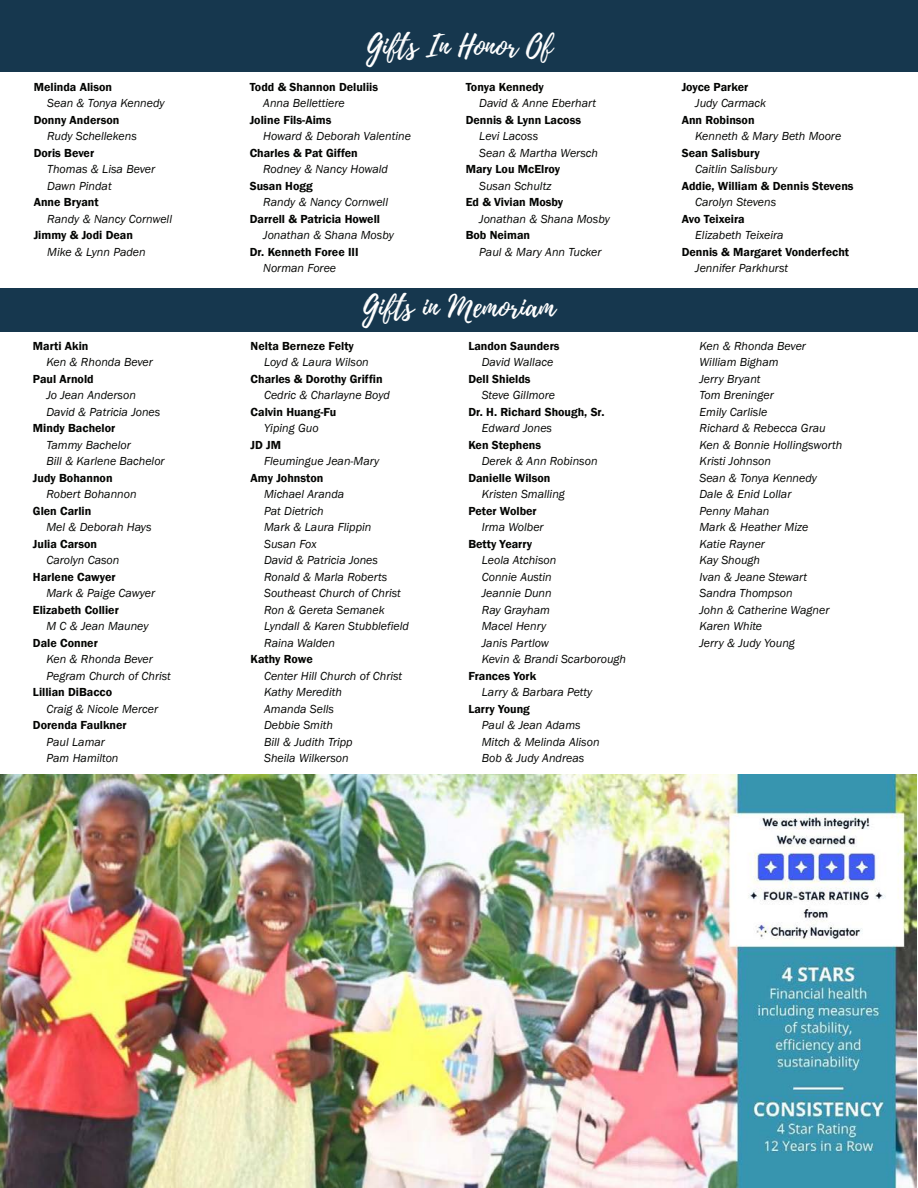
<style>
.page{position:relative;width:918px;height:1188px;background:#fff}
.page>*{position:absolute;margin:0;border:0;box-sizing:border-box;transform-origin:0 0}
.Intro_Paragraph{font:30px "Playlist Script";color:#fff}
.Text{font:italic 12px/16.5px "Franklin Gothic";color:#040503}
.Text-2{font:600 12px "Franklin Gothic";color:#040503}
</style>
<div class="page">
<div style="left:0;top:0;width:918px;height:71px;background:#16374e"></div>
<div style="left:0;top:288px;width:918px;height:44px;background:#16374e"></div>
<img style="left:0;top:775px;width:916px;height:413px">
<p class="Text-2" style="left:34px;top:79px;width:80px">Melinda Alison</p>
<p class="Text" style="left:47px;top:95px;width:119px">Sean &amp; Tonya Kennedy</p>
<p class="Text-2" style="left:34px;top:112px;width:87px">Donny Anderson</p>
<p class="Text" style="left:47px;top:128px;width:91px">Rudy Schellekens</p>
<p class="Text-2" style="left:34px;top:145px;width:62px">Doris Bever</p>
<p class="Text" style="left:47px;top:161px;width:109px">Thomas &amp; Lisa Bever<br>Dawn Pindat</p>
<p class="Text-2" style="left:34px;top:195px;width:66px">Anne Bryant</p>
<p class="Text" style="left:47px;top:211px;width:126px">Randy &amp; Nancy Cornwell</p>
<p class="Text-2" style="left:34px;top:228px;width:101px">Jimmy &amp; Jodi Dean</p>
<p class="Text" style="left:47px;top:244px;width:100px">Mike &amp; Lynn Paden</p>
<p class="Text-2" style="left:33px;top:339px;width:57px">Marti Akin</p>
<p class="Text" style="left:46px;top:354px;width:108px">Ken &amp; Rhonda Bever</p>
<p class="Text-2" style="left:33px;top:372px;width:62px">Paul Arnold</p>
<p class="Text" style="left:46px;top:387px;width:115px">Jo Jean Anderson<br>David &amp; Patricia Jones</p>
<p class="Text-2" style="left:33px;top:421px;width:84px">Mindy Bachelor</p>
<p class="Text" style="left:46px;top:437px;width:120px">Tammy Bachelor<br>Bill &amp; Karlene Bachelor</p>
<p class="Text-2" style="left:33px;top:471px;width:81px">Judy Bohannon</p>
<p class="Text" style="left:46px;top:486px;width:92px">Robert Bohannon</p>
<p class="Text-2" style="left:33px;top:504px;width:60px">Glen Carlin</p>
<p class="Text" style="left:46px;top:519px;width:107px">Mel &amp; Deborah Hays</p>
<p class="Text-2" style="left:33px;top:537px;width:66px">Julia Carson</p>
<p class="Text" style="left:46px;top:552px;width:74px">Carolyn Cason</p>
<p class="Text-2" style="left:33px;top:570px;width:84px">Harlene Cawyer</p>
<p class="Text" style="left:46px;top:585px;width:110px">Mark &amp; Paige Cawyer</p>
<p class="Text-2" style="left:33px;top:603px;width:87px">Elizabeth Collier</p>
<p class="Text" style="left:46px;top:618px;width:103px">M C &amp; Jean Mauney</p>
<p class="Text-2" style="left:33px;top:636px;width:66px">Dale Conner</p>
<p class="Text" style="left:46px;top:651px;width:126px">Ken &amp; Rhonda Bever<br>Pegram Church of Christ</p>
<p class="Text-2" style="left:33px;top:685px;width:81px">Lillian DiBacco</p>
<p class="Text" style="left:46px;top:701px;width:113px">Craig &amp; Nicole Mercer</p>
<p class="Text-2" style="left:33px;top:718px;width:95px">Dorenda Faulkner</p>
<p class="Text" style="left:46px;top:734px;width:74px">Paul Lamar<br>Pam Hamilton</p>
<p class="Intro_Paragraph" style="left:366px;top:24px;width:188px">Gifts In Honor Of</p>
<p class="Text-2" style="left:250px;top:79px;width:130px">Todd &amp; Shannon Deluliis</p>
<p class="Text" style="left:263px;top:95px;width:83px">Anna Bellettiere</p>
<p class="Text-2" style="left:250px;top:112px;width:83px">Joline Fils-Aims</p>
<p class="Text" style="left:263px;top:128px;width:149px">Howard &amp; Deborah Valentine</p>
<p class="Text-2" style="left:250px;top:145px;width:110px">Charles &amp; Pat Giffen</p>
<p class="Text" style="left:263px;top:161px;width:126px">Rodney &amp; Nancy Howald</p>
<p class="Text-2" style="left:250px;top:178px;width:64px">Susan Hogg</p>
<p class="Text" style="left:263px;top:194px;width:126px">Randy &amp; Nancy Cornwell</p>
<p class="Text-2" style="left:250px;top:211px;width:132px">Darrell &amp; Patricia Howell</p>
<p class="Text" style="left:263px;top:227px;width:132px">Jonathan &amp; Shana Mosby</p>
<p class="Text-2" style="left:250px;top:244px;width:110px">Dr. Kenneth Foree III</p>
<p class="Text" style="left:263px;top:260px;width:74px">Norman Foree</p>
<p class="Text-2" style="left:466px;top:79px;width:80px">Tonya Kennedy</p>
<p class="Text" style="left:479px;top:95px;width:119px">David &amp; Anne Eberhart</p>
<p class="Text-2" style="left:466px;top:112px;width:117px">Dennis &amp; Lynn Lacoss</p>
<p class="Text" style="left:479px;top:128px;width:120px">Levi Lacoss<br>Sean &amp; Martha Wersch</p>
<p class="Text-2" style="left:466px;top:162px;width:96px">Mary Lou McElroy</p>
<p class="Text" style="left:479px;top:178px;width:74px">Susan Schultz</p>
<p class="Text-2" style="left:466px;top:195px;width:99px">Ed &amp; Vivian Mosby</p>
<p class="Text" style="left:479px;top:211px;width:132px">Jonathan &amp; Shana Mosby</p>
<p class="Text-2" style="left:466px;top:228px;width:66px">Bob Neiman</p>
<p class="Text" style="left:479px;top:244px;width:124px">Paul &amp; Mary Ann Tucker</p>
<p class="Intro_Paragraph" style="left:362px;top:285px;width:194px">Gifts in Memoriam</p>
<p class="Text-2" style="left:251px;top:339px;width:105px">Nelta Berneze Felty</p>
<p class="Text" style="left:264px;top:354px;width:106px">Loyd &amp; Laura Wilson</p>
<p class="Text-2" style="left:251px;top:372px;width:133px">Charles &amp; Dorothy Griffin</p>
<p class="Text" style="left:264px;top:387px;width:127px">Cedric &amp; Charlayne Boyd</p>
<p class="Text-2" style="left:251px;top:405px;width:87px">Calvin Huang-Fu</p>
<p class="Text" style="left:264px;top:420px;width:56px">Yiping Guo</p>
<p class="Text-2" style="left:251px;top:438px;width:32px">JD JM</p>
<p class="Text" style="left:264px;top:453px;width:117px">Fleumingue Jean-Mary</p>
<p class="Text-2" style="left:251px;top:471px;width:74px">Amy Johnston</p>
<p class="Text" style="left:264px;top:486px;width:146px">Michael Aranda<br>Pat Dietrich<br>Mark &amp; Laura Flippin<br>Susan Fox<br>David &amp; Patricia Jones<br>Ronald &amp; Marla Roberts<br>Southeast Church of Christ<br>Ron &amp; Gereta Semanek<br>Lyndall &amp; Karen Stubblefield<br>Raina Walden</p>
<p class="Text-2" style="left:251px;top:652px;width:64px">Kathy Rowe</p>
<p class="Text" style="left:264px;top:668px;width:140px">Center Hill Church of Christ<br>Kathy Meredith<br>Amanda Sells<br>Debbie Smith<br>Bill &amp; Judith Tripp<br>Sheila Wilkerson</p>
<p class="Text-2" style="left:468px;top:339px;width:93px">Landon Saunders</p>
<p class="Text" style="left:482px;top:354px;width:73px">David Wallace</p>
<p class="Text-2" style="left:468px;top:372px;width:64px">Dell Shields</p>
<p class="Text" style="left:482px;top:387px;width:75px">Steve Gillmore</p>
<p class="Text-2" style="left:468px;top:405px;width:138px">Dr. H. Richard Shough, Sr.</p>
<p class="Text" style="left:482px;top:420px;width:72px">Edward Jones</p>
<p class="Text-2" style="left:468px;top:438px;width:74px">Ken Stephens</p>
<p class="Text" style="left:482px;top:453px;width:117px">Derek &amp; Ann Robinson</p>
<p class="Text-2" style="left:468px;top:471px;width:84px">Danielle Wilson</p>
<p class="Text" style="left:482px;top:486px;width:85px">Kristen Smalling</p>
<p class="Text-2" style="left:468px;top:504px;width:70px">Peter Wolber</p>
<p class="Text" style="left:482px;top:519px;width:63px">Irma Wolber</p>
<p class="Text-2" style="left:468px;top:537px;width:65px">Betty Yearry</p>
<p class="Text" style="left:482px;top:552px;width:146px">Leola Atchison<br>Connie Austin<br>Jeannie Dunn<br>Ray Grayham<br>Macel Henry<br>Janis Partlow<br>Kevin &amp; Brandi Scarborough</p>
<p class="Text-2" style="left:468px;top:669px;width:69px">Frances York</p>
<p class="Text" style="left:482px;top:684px;width:112px">Larry &amp; Barbara Petty</p>
<p class="Text-2" style="left:468px;top:702px;width:63px">Larry Young</p>
<p class="Text" style="left:482px;top:717px;width:119px">Paul &amp; Jean Adams<br>Mitch &amp; Melinda Alison<br>Bob &amp; Judy Andreas</p>
<p class="Text-2" style="left:682px;top:79px;width:68px">Joyce Parker</p>
<p class="Text" style="left:695px;top:95px;width:72px">Judy Carmack</p>
<p class="Text-2" style="left:682px;top:112px;width:74px">Ann Robinson</p>
<p class="Text" style="left:695px;top:128px;width:148px">Kenneth &amp; Mary Beth Moore</p>
<p class="Text-2" style="left:682px;top:145px;width:80px">Sean Salisbury</p>
<p class="Text" style="left:695px;top:161px;width:83px">Caitlin Salisbury</p>
<p class="Text-2" style="left:682px;top:178px;width:173px">Addie, William &amp; Dennis Stevens</p>
<p class="Text" style="left:695px;top:194px;width:83px">Carolyn Stevens</p>
<p class="Text-2" style="left:682px;top:211px;width:64px">Avo Teixeira</p>
<p class="Text" style="left:695px;top:227px;width:90px">Elizabeth Teixeira</p>
<p class="Text-2" style="left:682px;top:244px;width:169px">Dennis &amp; Margaret Vonderfecht</p>
<p class="Text" style="left:695px;top:260px;width:95px">Jennifer Parkhurst</p>
<p class="Text" style="left:700px;top:338px;width:144px">Ken &amp; Rhonda Bever<br>William Bigham<br>Jerry Bryant<br>Tom Breninger<br>Emily Carlisle<br>Richard &amp; Rebecca Grau<br>Ken &amp; Bonnie Hollingsworth<br>Kristi Johnson<br>Sean &amp; Tonya Kennedy<br>Dale &amp; Enid Lollar<br>Penny Mahan<br>Mark &amp; Heather Mize<br>Katie Rayner<br>Kay Shough<br>Ivan &amp; Jeane Stewart<br>Sandra Thompson<br>John &amp; Catherine Wagner<br>Karen White<br>Jerry &amp; Judy Young</p>
</div>
